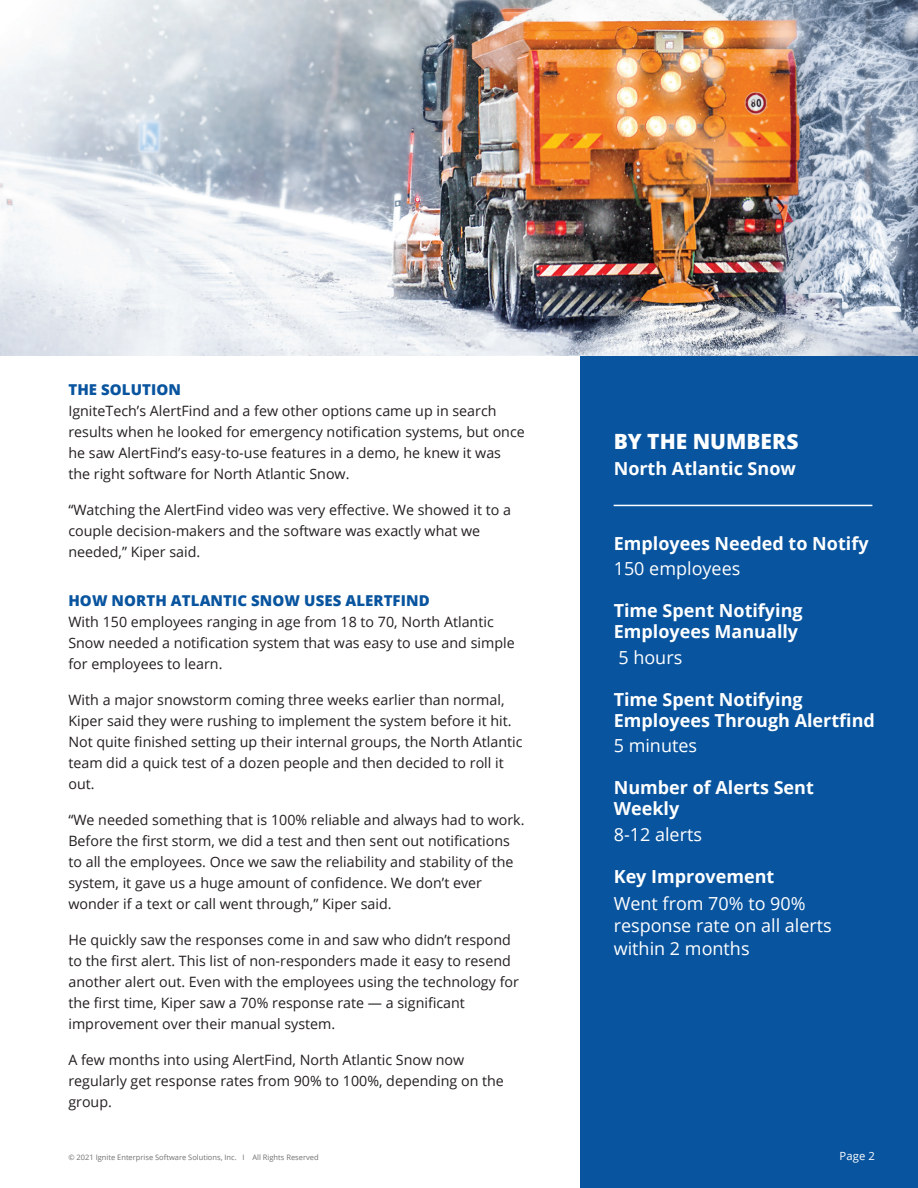
<style>
.page{position:relative;width:918px;height:1188px;background:#fff}
.page>*{position:absolute;margin:0;border:0;box-sizing:border-box;transform-origin:0 0}
.t1{font:800 21px "Open Sans";color:#fff}
.t2{font:700 18px/21px "Open Sans";color:#fff}
.t3{font:18px/22.5px "Open Sans";color:#fff}
.t4{font:800 15px "Open Sans";letter-spacing:.005em;color:#08549f}
.t5{font:14.25px/21px "Open Sans";color:#231f20}
.t6{font:11.25px "Open Sans";color:#fff}
.t7{font:7.5px "Open Sans";color:#717173}
</style>
<div class="page">
<div style="left:580px;top:0;width:338px;height:1188px;background:#08549f"></div>
<hr style="left:614px;top:505px;width:258px;height:1px;background:#fff">
<img style="left:0;top:0;width:918px;height:355px">
<p class="t4" style="left:68px;top:378px;width:114px">THE SOLUTION</p>
<p class="t5" style="left:68px;top:400px;width:458px">IgniteTech’s AlertFind and a few other options came up in search results when he looked for emergency notification systems, but once he saw AlertFind’s easy-to-use features in a demo, he knew it was the right software for North Atlantic Snow.</p>
<p class="t5" style="left:68px;top:499px;width:444px">“Watching the AlertFind video was very effective. We showed it to a couple decision-makers and the software was exactly what we needed,” Kiper said.</p>
<p class="t4" style="left:68px;top:589px;width:363px">HOW NORTH ATLANTIC SNOW USES ALERTFIND</p>
<p class="t5" style="left:68px;top:611px;width:448px">With 150 employees ranging in age from 18 to 70, North Atlantic<br>Snow needed a notification system that was easy to use and simple for employees to learn.</p>
<p class="t5" style="left:68px;top:689px;width:456px">With a major snowstorm coming three weeks earlier than normal, Kiper said they were rushing to implement the system before it hit.<br>Not quite finished setting up their internal groups, the North Atlantic team did a quick test of a dozen people and then decided to roll it out.</p>
<p class="t5" style="left:68px;top:809px;width:458px">“We needed something that is 100% reliable and always had to work.<br>Before the first storm, we did a test and then sent out notifications to all the employees. Once we saw the reliability and stability of the system, it gave us a huge amount of confidence. We don’t ever wonder if a text or call went through,” Kiper said.</p>
<p class="t5" style="left:68px;top:929px;width:452px">He quickly saw the responses come in and saw who didn’t respond to the first alert. This list of non-responders made it easy to resend another alert out. Even with the employees using the technology for the first time, Kiper saw a 70% response rate — a significant improvement over their manual system.</p>
<p class="t5" style="left:68px;top:1049px;width:437px">A few months into using AlertFind, North Atlantic Snow now regularly get response rates from 90% to 100%, depending on the group.</p>
<p class="t7" style="left:68px;top:1152px;width:252px">© 2021 Ignite Enterprise Software Solutions, Inc. I All Rights Reserved</p>
<h1 class="t1" style="left:614px;top:425px;width:186px">BY THE NUMBERS</h1>
<p class="t2" style="left:614px;top:457px;width:184px">North Atlantic Snow</p>
<p class="t2" style="left:614px;top:532px;width:256px">Employees Needed to Notify</p>
<p class="t3" style="left:614px;top:557px;width:128px">150 employees</p>
<p class="t2" style="left:614px;top:600px;width:190px">Time Spent Notifying<br>Employees Manually</p>
<p class="t3" style="left:618px;top:646px;width:65px">5 hours</p>
<p class="t2" style="left:614px;top:688px;width:263px">Time Spent Notifying<br>Employees Through Alertfind</p>
<p class="t3" style="left:614px;top:734px;width:85px">5 minutes</p>
<p class="t2" style="left:614px;top:777px;width:202px">Number of Alerts Sent<br>Weekly</p>
<p class="t3" style="left:614px;top:823px;width:90px">8-12 alerts</p>
<p class="t2" style="left:614px;top:865px;width:162px">Key Improvement</p>
<p class="t3" style="left:614px;top:892px;width:220px">Went from 70% to 90% response rate on all alerts within 2 months</p>
<p class="t6" style="left:839px;top:1148px;width:37px">Page 2</p>
</div>
